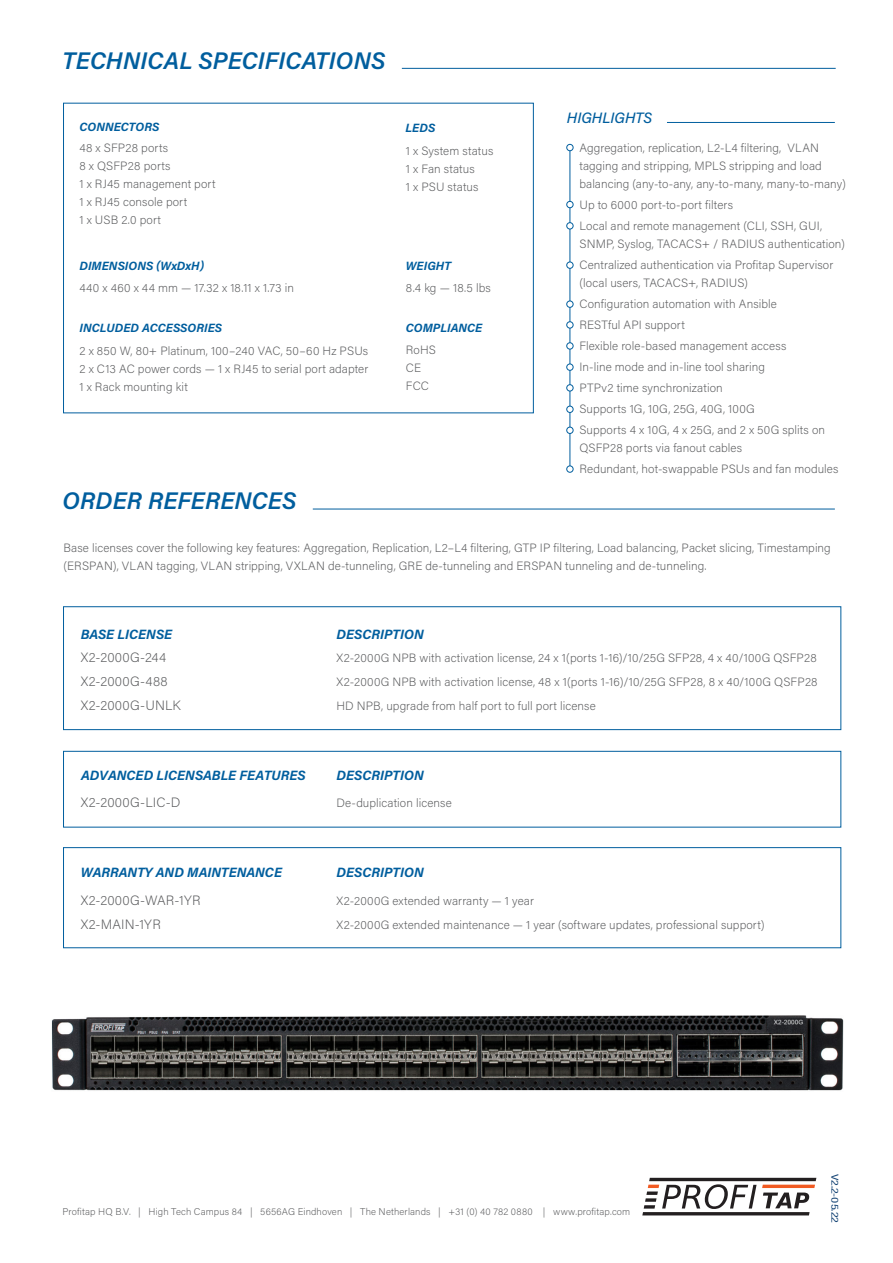
<style>
.page{position:relative;width:893px;height:1263px;background:#fff}
.page>*{position:absolute;margin:0;border:0;box-sizing:border-box;transform-origin:0 0}
.t1{font:italic 600 24px "Acumin Pro";letter-spacing:.005em;color:#005e9e}
.t2{font:italic 500 15px "Acumin Pro";color:#005e9e}
.t3{font:italic 700 13.5px "Acumin Pro";color:#005e9e}
.t4{font:200 13.5px "Acumin Pro";letter-spacing:.02em;color:#58595b}
.t5{font:200 12px/18px "Acumin Pro";letter-spacing:.01em;color:#58595b}
.t6{font:italic 700 12px "Acumin Pro";color:#005e9e}
.t7{font:10.2px "Acumin Pro Cond";color:#154475;scale:1.41 1}
.t8{font:200 9.75px "Acumin Pro";letter-spacing:.015em;color:#58595b}
</style>
<div class="page">
<div style="left:63px;top:103px;width:471px;height:310px;border:1px solid #005e9e"></div>
<hr style="left:402px;top:68px;width:434px;height:1px;background:#005e9e">
<hr style="left:570px;top:151px;width:1px;height:318px;background:#005e9e">
<div style="left:567px;top:144px;width:6px;height:7px;border:1px solid #005e9e;border-radius:50%"></div>
<div style="left:567px;top:201px;width:6px;height:7px;background:#fff;border-radius:50%"></div>
<div style="left:567px;top:201px;width:6px;height:7px;border:1px solid #005e9e;border-radius:50%"></div>
<div style="left:567px;top:222px;width:6px;height:7px;border:1px solid #005e9e;border-radius:50%"></div>
<svg style="left:567px;top:262px;width:6px;height:6px"></svg>
<svg style="left:567px;top:301px;width:6px;height:6px"></svg>
<svg style="left:567px;top:322px;width:6px;height:6px"></svg>
<svg style="left:567px;top:343px;width:6px;height:6px"></svg>
<svg style="left:567px;top:364px;width:6px;height:6px"></svg>
<div style="left:567px;top:384px;width:6px;height:7px;border:1px solid #005e9e;border-radius:50%"></div>
<div style="left:567px;top:406px;width:6px;height:7px;border:1px solid #005e9e;border-radius:50%"></div>
<div style="left:567px;top:427px;width:6px;height:7px;border:1px solid #005e9e;border-radius:50%"></div>
<svg style="left:567px;top:466px;width:6px;height:6px"></svg>
<hr style="left:667px;top:122px;width:168px;height:1px;background:#005e9e">
<div style="left:63px;top:606px;width:778px;height:124px;border:1px solid #005e9e"></div>
<div style="left:63px;top:751px;width:778px;height:76px;border:1px solid #005e9e"></div>
<div style="left:63px;top:847px;width:778px;height:101px;border:1px solid #005e9e"></div>
<hr style="left:313px;top:509px;width:522px;height:1px;background:#005e9e">
<img style="left:51px;top:1015px;width:793px;height:76px">
<svg style="left:642px;top:1178px;width:174px;height:37px"></svg>
<h1 class="t1" style="left:63px;top:43px;width:324px">TECHNICAL SPECIFICATIONS</h1>
<p class="t6" style="left:79px;top:119px;width:82px">CONNECTORS</p>
<p class="t5" style="left:79px;top:138px;width:138px">48 x SFP28 ports<br>8 x QSFP28 ports<br>1 x RJ45 management port<br>1 x RJ45 console port<br>1 x USB 2.0 port</p>
<p class="t6" style="left:79px;top:257px;width:126px">DIMENSIONS (WxDxH)</p>
<p class="t5" style="left:79px;top:279px;width:216px">440 x 460 x 44 mm — 17.32 x 18.11 x 1.73 in</p>
<p class="t6" style="left:79px;top:319px;width:144px">INCLUDED ACCESSORIES</p>
<p class="t5" style="left:79px;top:341px;width:290px;text-align:justify">2 x 850 W, 80+ Platinum, 100–240 VAC, 50–60 Hz PSUs 2 x C13 AC power cords — 1 x RJ45 to serial port adapter 1 x Rack mounting kit</p>
<p class="t6" style="left:405px;top:119px;width:31px">LEDS</p>
<p class="t5" style="left:406px;top:142px;width:89px">1 x System status<br>1 x Fan status<br>1 x PSU status</p>
<p class="t6" style="left:406px;top:257px;width:47px">WEIGHT</p>
<p class="t5" style="left:406px;top:278px;width:86px">8.4 kg — 18.5 lbs</p>
<p class="t6" style="left:406px;top:319px;width:78px">COMPLIANCE</p>
<p class="t5" style="left:406px;top:340px;width:32px">RoHS<br>CE<br>FCC</p>
<p class="t2" style="left:567px;top:107px;width:87px">HIGHLIGHTS</p>
<p class="t5" style="left:579px;top:138px;width:268px">Aggregation, replication, L2-L4 filtering, VLAN tagging and stripping, MPLS stripping and load balancing (any-to-any, any-to-many, many-to-many)</p>
<p class="t5" style="left:579px;top:194px;width:244px;line-height:21px">Up to 6000 port-to-port filters<br>Local and remote management (CLI, SSH, GUI,</p>
<p class="t5" style="left:579px;top:233px;width:267px;line-height:21px">SNMP, Syslog, TACACS+ / RADIUS authentication)<br>Centralized authentication via Profitap Supervisor</p>
<p class="t5" style="left:579px;top:272px;width:247px;line-height:21px">(local users, TACACS+, RADIUS)<br>Configuration automation with Ansible<br>RESTful API support<br>Flexible role-based management access<br>In-line mode and in-line tool sharing<br>PTPv2 time synchronization<br>Supports 1G, 10G, 25G, 40G, 100G<br>Supports 4 x 10G, 4 x 25G, and 2 x 50G splits on</p>
<p class="t5" style="left:579px;top:437px;width:261px;line-height:21px">QSFP28 ports via fanout cables<br>Redundant, hot-swappable PSUs and fan modules</p>
<h1 class="t1" style="left:63px;top:484px;width:235px">ORDER REFERENCES</h1>
<p class="t5" style="left:64px;top:538px;width:769px">Base licenses cover the following key features: Aggregation, Replication, L2–L4 filtering, GTP IP filtering, Load balancing, Packet slicing, Timestamping (ERSPAN), VLAN tagging, VLAN stripping, VXLAN de-tunneling, GRE de-tunneling and ERSPAN tunneling and de-tunneling.</p>
<p class="t3" style="left:81px;top:625px;width:93px">BASE LICENSE</p>
<p class="t3" style="left:336px;top:625px;width:89px">DESCRIPTION</p>
<p class="t4" style="left:81px;top:648px;width:87px">X2-2000G-244</p>
<p class="t5" style="left:336px;top:648px;width:482px">X2-2000G NPB with activation license, 24 x 1(ports 1-16)/10/25G SFP28, 4 x 40/100G QSFP28</p>
<p class="t4" style="left:81px;top:672px;width:88px">X2-2000G-488</p>
<p class="t5" style="left:336px;top:672px;width:483px">X2-2000G NPB with activation license, 48 x 1(ports 1-16)/10/25G SFP28, 8 x 40/100G QSFP28</p>
<p class="t4" style="left:81px;top:696px;width:102px">X2-2000G-UNLK</p>
<p class="t5" style="left:336px;top:696px;width:261px">HD NPB, upgrade from half port to full port license</p>
<p class="t3" style="left:81px;top:766px;width:226px">ADVANCED LICENSABLE FEATURES</p>
<p class="t3" style="left:336px;top:766px;width:89px">DESCRIPTION</p>
<p class="t4" style="left:81px;top:793px;width:101px">X2-2000G-LIC-D</p>
<p class="t5" style="left:336px;top:794px;width:117px">De-duplication license</p>
<p class="t3" style="left:81px;top:863px;width:203px">WARRANTY AND MAINTENANCE</p>
<p class="t3" style="left:336px;top:863px;width:89px">DESCRIPTION</p>
<p class="t4" style="left:81px;top:890px;width:121px">X2-2000G-WAR-1YR</p>
<p class="t5" style="left:336px;top:891px;width:199px">X2-2000G extended warranty — 1 year</p>
<p class="t4" style="left:81px;top:915px;width:82px">X2-MAIN-1YR</p>
<p class="t5" style="left:336px;top:915px;width:430px">X2-2000G extended maintenance — 1 year (software updates, professional support)</p>
<p class="t8" style="left:63px;top:1205px;width:569px">Profitap HQ B.V. | High Tech Campus 84 | 5656AG Eindhoven | The Netherlands | +31 (0) 40 782 0880 | www.profitap.com</p>
<p class="t7" style="left:841px;top:1173px;width:36px;rotate:90deg">V2.2-05.22</p>
</div>
